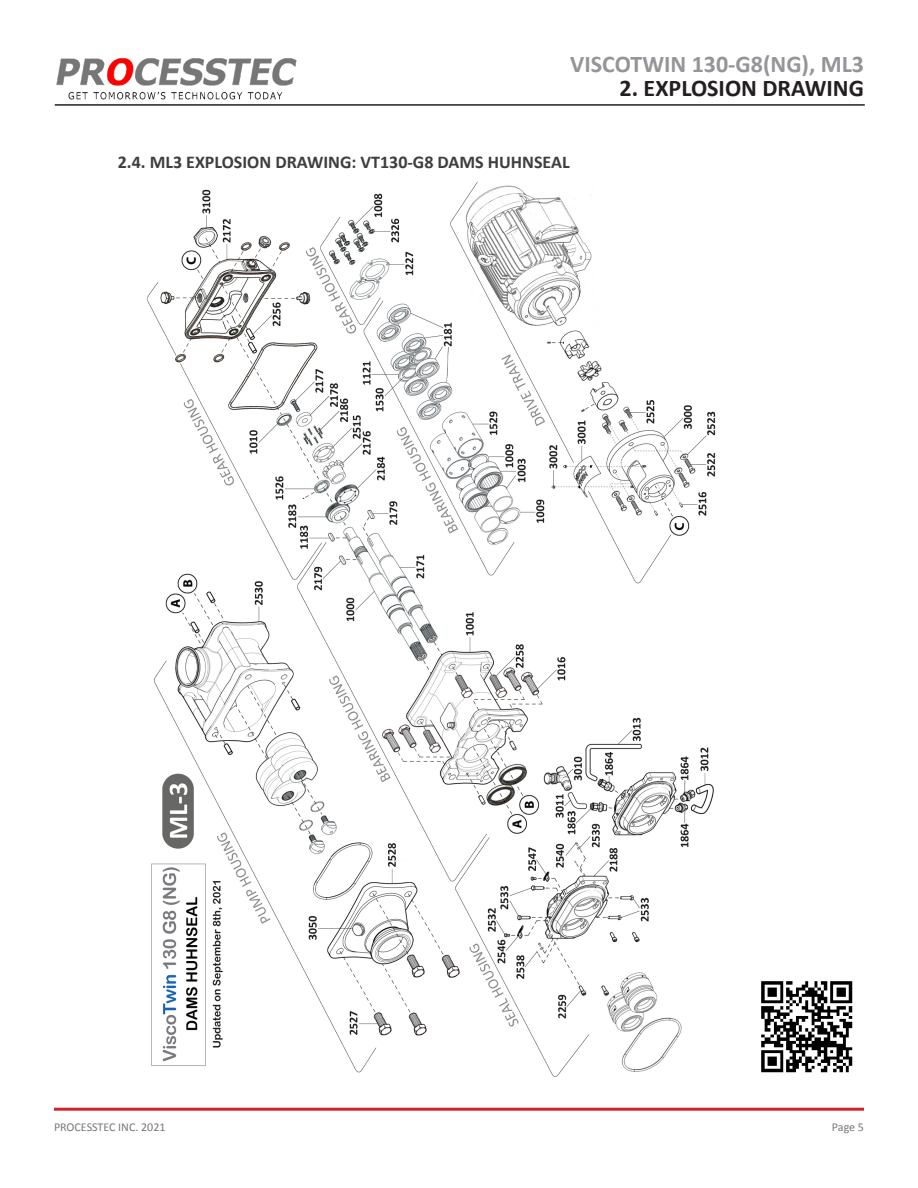
<style>
.page{position:relative;width:918px;height:1188px;background:#fff}
.page>*{position:absolute;margin:0;border:0;box-sizing:border-box;transform-origin:0 0}
.t1{font:700 24px "Calibri";color:#939598}
.t2{font:700 24px "Calibri";color:#231f20}
.Sub_Sub_Chapter_Titl{font:700 18px "Calibri";color:#3e3e3f}
.t3{font:12px "Calibri";color:#787878}
</style>
<div class="page">
<hr style="left:55px;top:104px;width:810px;height:2px;background:#231f20">
<img style="left:56px;top:58px;width:241px;height:42px">
<hr style="left:54px;top:1108px;width:810px;height:3px;background:#d1232a">
<img style="left:147px;top:181px;width:569px;height:896px">
<img style="left:761px;top:981px;width:92px;height:92px">
<h1 class="t1" style="left:570px;top:47px;width:295px">VISCOTWIN 130-G8(NG), ML3</h1>
<h1 class="t2" style="left:620px;top:71px;width:246px">2. EXPLOSION DRAWING</h1>
<p class="Sub_Sub_Chapter_Titl" style="left:118px;top:149px;width:453px">2.4. ML3 EXPLOSION DRAWING: VT130-G8 DAMS HUHNSEAL</p>
<p class="t3" style="left:54px;top:1119px;width:113px">PROCESSTEC INC. 2021</p>
<p class="t3" style="left:832px;top:1119px;width:34px">Page 5</p>
</div>
